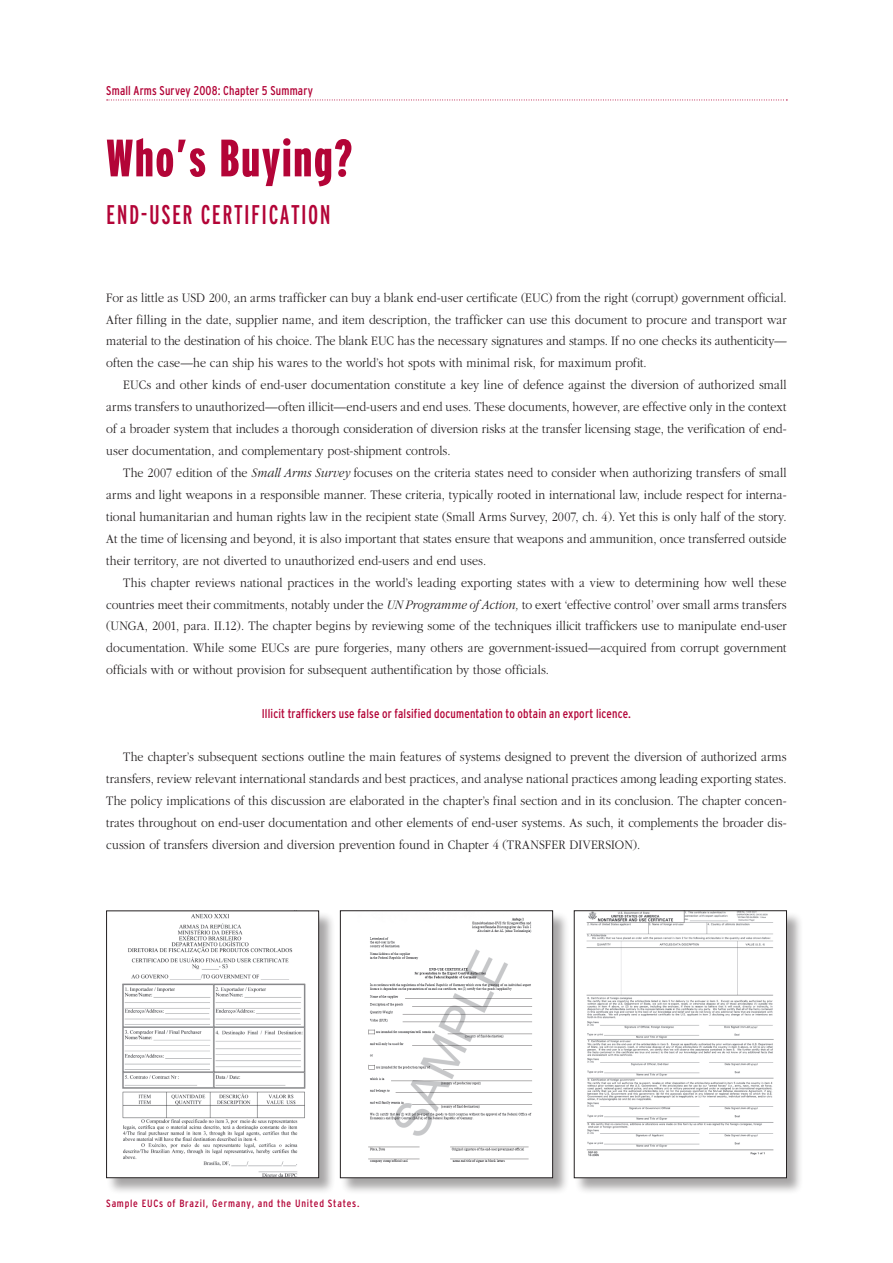
<style>
.page{position:relative;width:893px;height:1263px;background:#fff}
.page>*{position:absolute;margin:0;border:0;box-sizing:border-box;transform-origin:0 0}
.t1{font:900 extra-condensed 52.5px "Interstate";letter-spacing:.035em;color:#b30437}
.t2{font:extra-condensed 27px "Interstate";letter-spacing:.055em;color:#b30437}
.t3{font:300 13.5px/21.9px "Garamond";letter-spacing:.005em;color:#231f20;text-align:justify;scale:.9 1}
.t4{font:condensed 12.75px "Interstate";letter-spacing:.01em;color:#b30437;scale:.95 1}
.t5{font:condensed 10.5px "Interstate";letter-spacing:.07em;color:#b30437}
.s1{font-style:italic}
</style>
<div class="page">
<svg style="left:107px;top:100px;width:680px;height:1px"></svg>
<div style="left:340px;top:911px;width:236px;height:290px;background:#231f20;opacity:.4"></div>
<div style="left:340px;top:911px;width:213px;height:267px;background:#fff"></div>
<img style="left:368px;top:917px;width:164px;height:246px">
<div style="left:340px;top:910px;width:213px;height:268px;border:1px solid #231f20"></div>
<div style="left:107px;top:911px;width:235px;height:290px;background:#231f20;opacity:.4"></div>
<div style="left:107px;top:911px;width:212px;height:267px;background:#fff"></div>
<img style="left:122px;top:913px;width:184px;height:263px">
<div style="left:106px;top:910px;width:213px;height:268px;border:1px solid #231f20"></div>
<div style="left:574px;top:911px;width:236px;height:290px;background:#231f20;opacity:.4"></div>
<div style="left:574px;top:911px;width:212px;height:267px;background:#fff"></div>
<img style="left:586px;top:912px;width:188px;height:245px">
<div style="left:574px;top:910px;width:213px;height:268px;border:1px solid #231f20"></div>
<p class="t4" style="left:106px;top:84px;width:219px">Small Arms Survey 2008: Chapter 5 Summary</p>
<h1 class="t1" style="left:106px;top:129px;width:247px">Who’s Buying?</h1>
<h2 class="t2" style="left:106px;top:200px;width:226px">END-USER CERTIFICATION</h2>
<p class="t3" style="left:106px;top:287px;width:757px">For as little as USD 200, an arms trafficker can buy a blank end-user certificate (EUC) from the right (corrupt) government official.<br>After filling in the date, supplier name, and item description, the trafficker can use this document to procure and transport war material to the destination of his choice. The blank EUC has the necessary signatures and stamps. If no one checks its authenticity— often the case—he can ship his wares to the world’s hot spots with minimal risk, for maximum profit.</p>
<p class="t3" style="left:106px;top:374px;width:757px;text-indent:17px">EUCs and other kinds of end-user documentation constitute a key line of defence against the diversion of authorized small arms transfers to unauthorized—often illicit—end-users and end uses. These documents, however, are effective only in the context of a broader system that includes a thorough consideration of diversion risks at the transfer licensing stage, the verification of end&shy;user documentation, and complementary post-shipment controls.</p>
<p class="t3" style="left:106px;top:462px;width:757px;text-indent:17px">The 2007 edition of the <span class="s1">Small Arms Survey</span> focuses on the criteria states need to consider when authorizing transfers of small arms and light weapons in a responsible manner. These criteria, typically rooted in international law, include respect for interna&shy;tional humanitarian and human rights law in the recipient state (Small Arms Survey, 2007, ch. 4). Yet this is only half of the story.<br>At the time of licensing and beyond, it is also important that states ensure that weapons and ammunition, once transferred outside their territory, are not diverted to unauthorized end-users and end uses.</p>
<p class="t3" style="left:106px;top:572px;width:757px;text-indent:17px">This chapter reviews national practices in the world’s leading exporting states with a view to determining how well these countries meet their commitments, notably under the <span class="s1">UN Programme of Action,</span> to exert ‘effective control’ over small arms transfers (UNGA, 2001, para. II.12). The chapter begins by reviewing some of the techniques illicit traffickers use to manipulate end-user documentation. While some EUCs are pure forgeries, many others are government-issued—acquired from corrupt government officials with or without provision for subsequent authentification by those officials.</p>
<p class="t4" style="left:262px;top:706px;width:390px">Illicit traffickers use false or falsified documentation to obtain an export licence.</p>
<p class="t3" style="left:106px;top:746px;width:757px;text-indent:17px">The chapter’s subsequent sections outline the main features of systems designed to prevent the diversion of authorized arms transfers, review relevant international standards and best practices, and analyse national practices among leading exporting states.<br>The policy implications of this discussion are elaborated in the chapter’s final section and in its conclusion. The chapter concen&shy;trates throughout on end-user documentation and other elements of end-user systems. As such, it complements the broader dis&shy;cussion of transfers diversion and diversion prevention found in Chapter 4 (TRANSFER DIVERSION).</p>
<p class="t5" style="left:106px;top:1198px;width:255px">Sample EUCs of Brazil, Germany, and the United States.</p>
</div>
